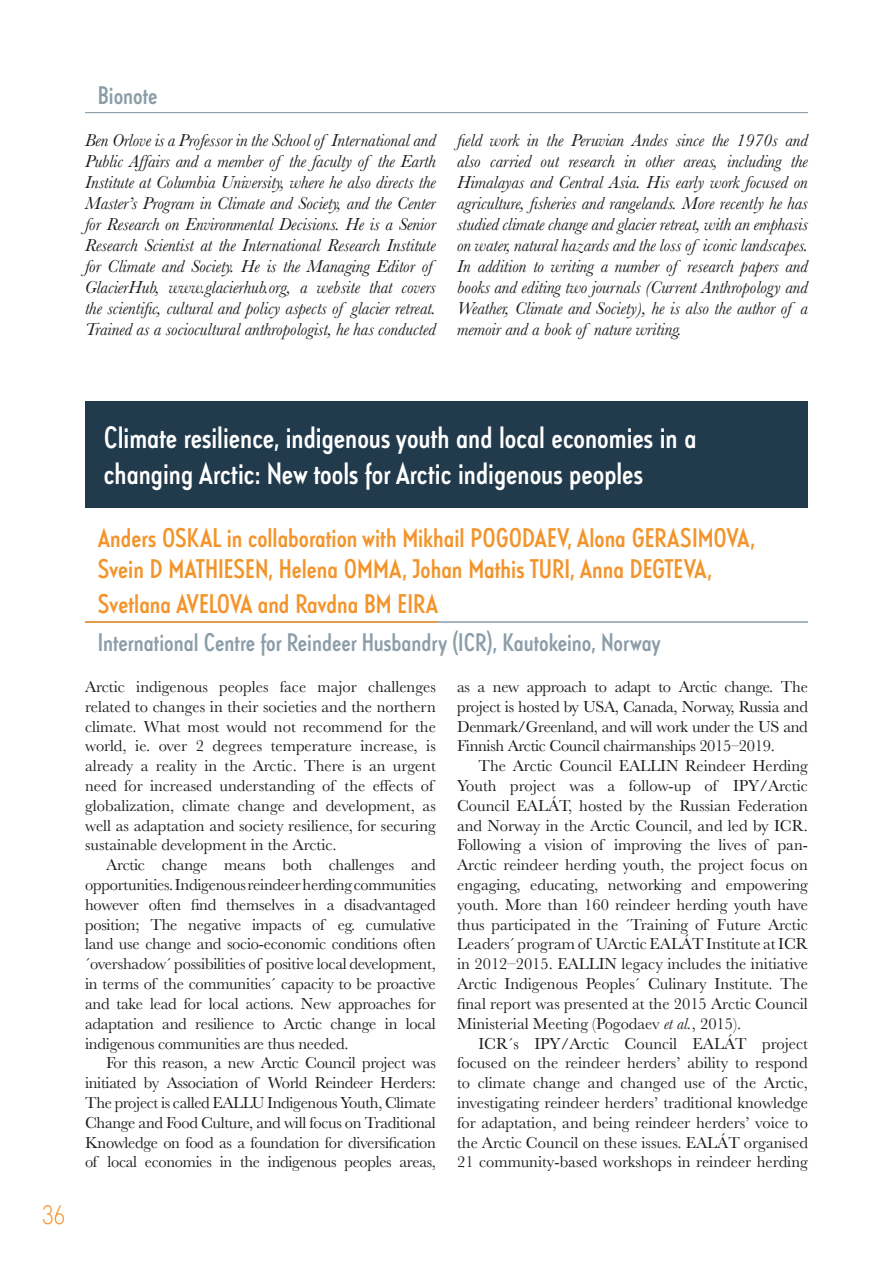
<style>
.page{position:relative;width:893px;height:1263px;background:#fff}
.page>*{position:absolute;margin:0;border:0;box-sizing:border-box;transform-origin:0 0}
.t1{font:500 condensed 30px/36px "Guildford Pro";color:#fff}
.t2{font:300 condensed 27px "Guildford Pro";color:#f3942b}
.t3{font:500 condensed 26.25px/31.5px "Guildford Pro";color:#f3942b}
.t4{font:500 condensed 24.75px "Guildford Pro";color:#8b9da9}
.t5{font:italic 18px/21px "Baskerville";letter-spacing:-.005em;color:#1d1d1b}
.t6{font:16.5px/19.8px "Baskerville";color:#1d1d1b;text-align:justify}
.s1{font-style:italic}
</style>
<div class="page">
<hr style="left:85px;top:112px;width:723px;height:1px;background:#8b9da9">
<hr style="left:85px;top:621px;width:723px;height:2px;background:#8b9da9">
<hr style="left:85px;top:621px;width:353px;height:2px;background:#f3942b">
<div style="left:85px;top:401px;width:723px;height:107px;background:#213a4c"></div>
<h3 class="t4" style="left:98px;top:79px;width:61px">Bionote</h3>
<p class="t5" style="left:85px;top:130px;width:352px">Ben Orlove is a Professor in the School of International and Public Affairs and a member of the faculty of the Earth Institute at Columbia University, where he also directs the Master’s Program in Climate and Society, and the Center for Research on Environmental Decisions. He is a Senior Research Scientist at the International Research Institute for Climate and Society. He is the Managing Editor of GlacierHub, www.glacierhub.org, a website that covers the scientific, cultural and policy aspects of glacier retreat.<br>Trained as a sociocultural anthropologist, he has conducted</p>
<p class="t5" style="left:457px;top:130px;width:352px;text-align:justify">field work in the Peruvian Andes since the 1970s and also carried out research in other areas, including the Himalayas and Central Asia. His early work focused on agriculture, fisheries and rangelands. More recently he has studied climate change and glacier retreat, with an emphasis on water, natural hazards and the loss of iconic landscapes.<br>In addition to writing a number of research papers and books and editing two journals (Current Anthropology and Weather, Climate and Society), he is also the author of a memoir and a book of nature writing.</p>
<h2 class="t2" style="left:43px;top:1197px;width:24px">36</h2>
<h1 class="t1" style="left:104px;top:419px;width:594px">Climate resilience, indigenous youth and local economies in a changing Arctic: New tools for Arctic indigenous peoples</h1>
<h3 class="t3" style="left:98px;top:522px;width:659px">Anders OSKAL in collaboration with Mikhail POGODAEV, Alona GERASIMOVA,<br>Svein D MATHIESEN, Helena OMMA, Johan Mathis TURI, Anna DEGTEVA,</h3>
<h3 class="t3" style="left:98px;top:588px;width:342px">Svetlana AVELOVA and Ravdna BM EIRA</h3>
<h3 class="t4" style="left:98px;top:626px;width:564px">International Centre for Reindeer Husbandry (ICR), Kautokeino, Norway</h3>
<p class="t6" style="left:85px;top:677px;width:352px;text-align:left">Arctic indigenous peoples face major challenges related to changes in their societies and the northern climate. What most would not recommend for the world, ie. over 2 degrees temperature increase, is already a reality in the Arctic. There is an urgent need for increased understanding of the effects of globalization, climate change and development, as well as adaptation and society resilience, for securing sustainable development in the Arctic.</p>
<p class="t6" style="left:85px;top:855px;width:352px;text-indent:21px">Arctic change means both challenges and opportunities. Indigenous reindeer herding communities however often find themselves in a disadvantaged position; The negative impacts of eg. cumulative land use change and socio-economic conditions often ´overshadow´ possibilities of positive local development, in terms of the communities´ capacity to be proactive and take lead for local actions. New approaches for adaptation and resilience to Arctic change in local indigenous communities are thus needed.</p>
<p class="t6" style="left:85px;top:1053px;width:352px;text-indent:21px">For this reason, a new Arctic Council project was initiated by Association of World Reindeer Herders:<br>The project is called EALLU Indigenous Youth, Climate Change and Food Culture, and will focus on Traditional Knowledge on food as a foundation for diversification of local economies in the indigenous peoples areas,</p>
<p class="t6" style="left:457px;top:677px;width:352px">as a new approach to adapt to Arctic change. The project is hosted by USA, Canada, Norway, Russia and Denmark/Greenland, and will work under the US and Finnish Arctic Council chairmanships 2015–2019.</p>
<p class="t6" style="left:457px;top:756px;width:352px;text-indent:21px">The Arctic Council EALLIN Reindeer Herding Youth project was a follow-up of IPY/Arctic Council EALÁT, hosted by the Russian Federation and Norway in the Arctic Council, and led by ICR.<br>Following a vision of improving the lives of pan-Arctic reindeer herding youth, the project focus on engaging, educating, networking and empowering youth. More than 160 reindeer herding youth have thus participated in the ´Training of Future Arctic Leaders´ program of UArctic EALÁT Institute at ICR in 2012–2015. EALLIN legacy includes the initiative Arctic Indigenous Peoples´ Culinary Institute. The final report was presented at the 2015 Arctic Council Ministerial Meeting (Pogodaev <span class="s1">et al.</span>, 2015).</p>
<p class="t6" style="left:457px;top:1033px;width:352px;text-indent:21px">ICR´s IPY/Arctic Council EALÁT project focused on the reindeer herders’ ability to respond to climate change and changed use of the Arctic, investigating reindeer herders’ traditional knowledge for adaptation, and being reindeer herders’ voice to the Arctic Council on these issues. EALÁT organised 21 community-based workshops in reindeer herding</p>
</div>
